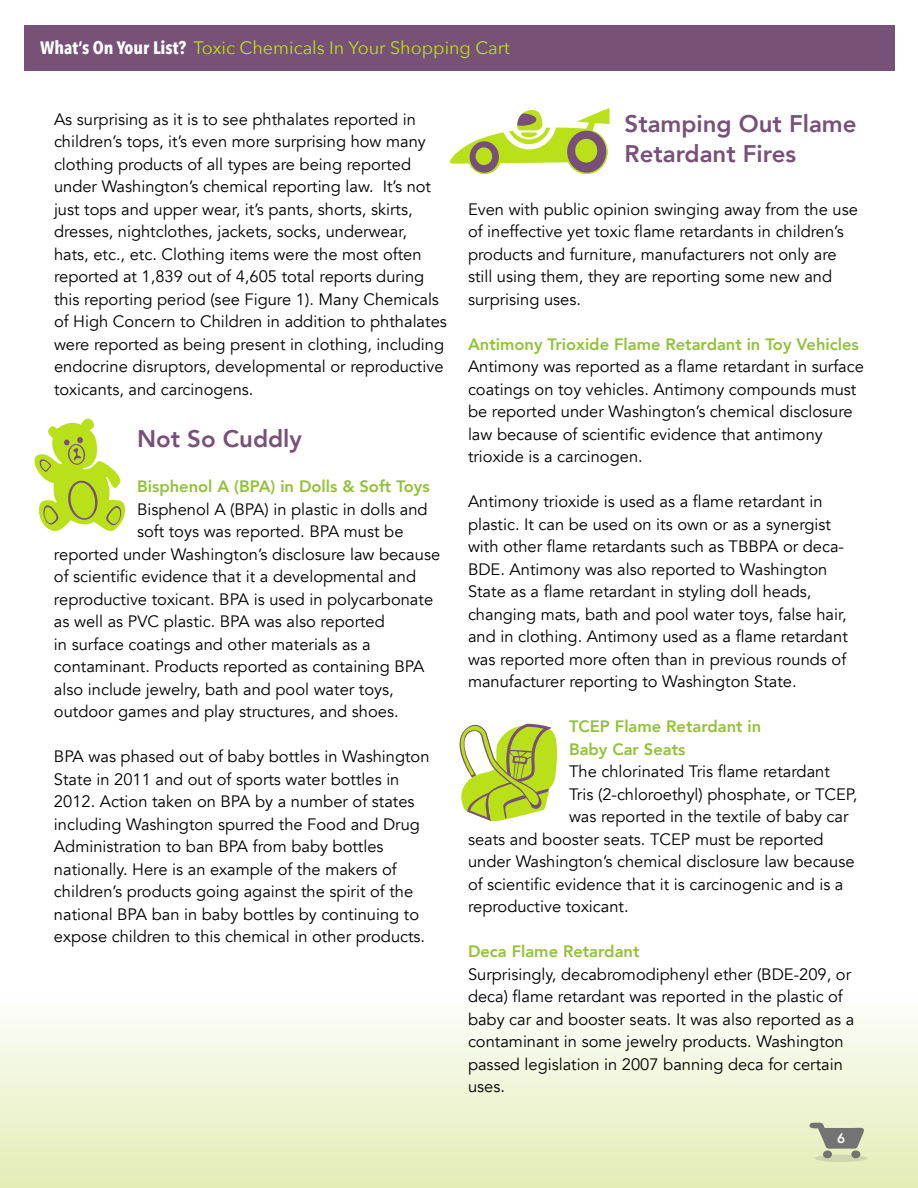
<style>
.page{position:relative;width:918px;height:1188px;background:#fff}
.page>*{position:absolute;margin:0;border:0;box-sizing:border-box;transform-origin:0 0}
.t1{font:800 24px/30px "Avenir";color:#775177}
.t2{font:18px "Avenir Next";color:#bbe01a}
.t3{font:16.5px/22.5px "Avenir";color:#000}
.t4{font:800 16.5px/22.5px "Avenir";color:#93c239}
.t5{font:800 13.5px "Avenir";color:#fff}
.s1{font-family:"Avenir Next Condensed";font-weight:700;color:#fff}
</style>
<div class="page">
<svg style="left:34px;top:418px;width:92px;height:113px"></svg>
<svg style="left:450px;top:108px;width:160px;height:65px"></svg>
<svg style="left:459px;top:723px;width:99px;height:99px"></svg>
<div style="left:24px;top:26px;width:871px;height:45px;background:#775177"></div>
<div style="left:0;top:994px;width:918px;height:194px;background:linear-gradient(to bottom,#fdfefd,#e3edb5)"></div>
<svg style="left:809px;top:1122px;width:57px;height:37px"></svg>
<svg style="left:815px;top:1155px;width:53px;height:7px"></svg>
<p class="t2" style="left:40px;top:33px;width:471px"><span class="s1">What’s On Your List?</span> Toxic Chemicals In Your Shopping Cart</p>
<p class="t3" style="left:54px;top:108px;width:394px">As surprising as it is to see phthalates reported in children’s tops, it’s even more surprising how many clothing products of all types are being reported under Washington’s chemical reporting law. It’s not just tops and upper wear, it’s pants, shorts, skirts, dresses, nightclothes, jackets, socks, underwear,<br>hats, etc., etc. Clothing items were the most often reported at 1,839 out of 4,605 total reports during this reporting period (see Figure 1). Many Chemicals of High Concern to Children in addition to phthalates were reported as being present in clothing, including endocrine disruptors, developmental or reproductive toxicants, and carcinogens.</p>
<h1 class="t1" style="left:137px;top:424px;width:166px">Not So Cuddly</h1>
<p class="t4" style="left:137px;top:475px;width:294px">Bisphenol A (BPA) in Dolls &amp; Soft Toys</p>
<p class="t3" style="left:137px;top:498px;width:292px">Bisphenol A (BPA) in plastic in dolls and</p>
<p class="t3" style="left:137px;top:520px;width:268px">soft toys was reported. BPA must be</p>
<p class="t3" style="left:54px;top:543px;width:388px">reported under Washington’s disclosure law because</p>
<p class="t3" style="left:54px;top:565px;width:364px">of scientific evidence that it a developmental and</p>
<p class="t3" style="left:54px;top:588px;width:381px">reproductive toxicant. BPA is used in polycarbonate</p>
<p class="t3" style="left:54px;top:610px;width:332px">as well as PVC plastic. BPA was also reported</p>
<p class="t3" style="left:54px;top:633px;width:318px">in surface coatings and other materials as a</p>
<p class="t3" style="left:54px;top:655px;width:372px">contaminant. Products reported as containing BPA</p>
<p class="t3" style="left:54px;top:678px;width:341px">also include jewelry, bath and pool water toys,</p>
<p class="t3" style="left:54px;top:700px;width:346px">outdoor games and play structures, and shoes.</p>
<p class="t3" style="left:54px;top:745px;width:377px">BPA was phased out of baby bottles in Washington State in 2011 and out of sports water bottles in 2012. Action taken on BPA by a number of states including Washington spurred the Food and Drug Administration to ban BPA from baby bottles nationally. Here is an example of the makers of children’s products going against the spirit of the national BPA ban in baby bottles by continuing to expose children to this chemical in other products.</p>
<h1 class="t1" style="left:625px;top:109px;width:234px">Stamping Out Flame<br>Retardant Fires</h1>
<p class="t3" style="left:468px;top:198px;width:391px">Even with public opinion swinging away from the use of ineffective yet toxic flame retardants in children’s products and furniture, manufacturers not only are still using them, they are reporting some new and surprising uses.</p>
<p class="t4" style="left:468px;top:333px;width:392px">Antimony Trioxide Flame Retardant in Toy Vehicles</p>
<p class="t3" style="left:468px;top:355px;width:397px">Antimony was reported as a flame retardant in surface coatings on toy vehicles. Antimony compounds must be reported under Washington’s chemical disclosure law because of scientific evidence that antimony trioxide is a carcinogen.</p>
<p class="t3" style="left:468px;top:490px;width:381px">Antimony trioxide is used as a flame retardant in plastic. It can be used on its own or as a synergist with other flame retardants such as TBBPA or deca-BDE. Antimony was also reported to Washington State as a flame retardant in styling doll heads, changing mats, bath and pool water toys, false hair, and in clothing. Antimony used as a flame retardant was reported more often than in previous rounds of manufacturer reporting to Washington State.</p>
<p class="t4" style="left:569px;top:715px;width:194px">TCEP Flame Retardant in<br>Baby Car Seats</p>
<p class="t3" style="left:569px;top:760px;width:262px">The chlorinated Tris flame retardant</p>
<p class="t3" style="left:569px;top:783px;width:290px">Tris (2-chloroethyl) phosphate, or TCEP,</p>
<p class="t3" style="left:569px;top:805px;width:281px">was reported in the textile of baby car</p>
<p class="t3" style="left:468px;top:828px;width:357px">seats and booster seats. TCEP must be reported</p>
<p class="t3" style="left:468px;top:850px;width:388px">under Washington’s chemical disclosure law because</p>
<p class="t3" style="left:468px;top:873px;width:377px">of scientific evidence that it is carcinogenic and is a</p>
<p class="t3" style="left:468px;top:896px;width:162px">reproductive toxicant.</p>
<p class="t4" style="left:468px;top:940px;width:173px">Deca Flame Retardant</p>
<p class="t3" style="left:468px;top:963px;width:388px">Surprisingly, decabromodiphenyl ether (BDE-209, or deca) flame retardant was reported in the plastic of baby car and booster seats. It was also reported as a contaminant in some jewelry products. Washington passed legislation in 2007 banning deca for certain uses.</p>
<p class="t5" style="left:837px;top:1127px;width:9px">6</p>
</div>
